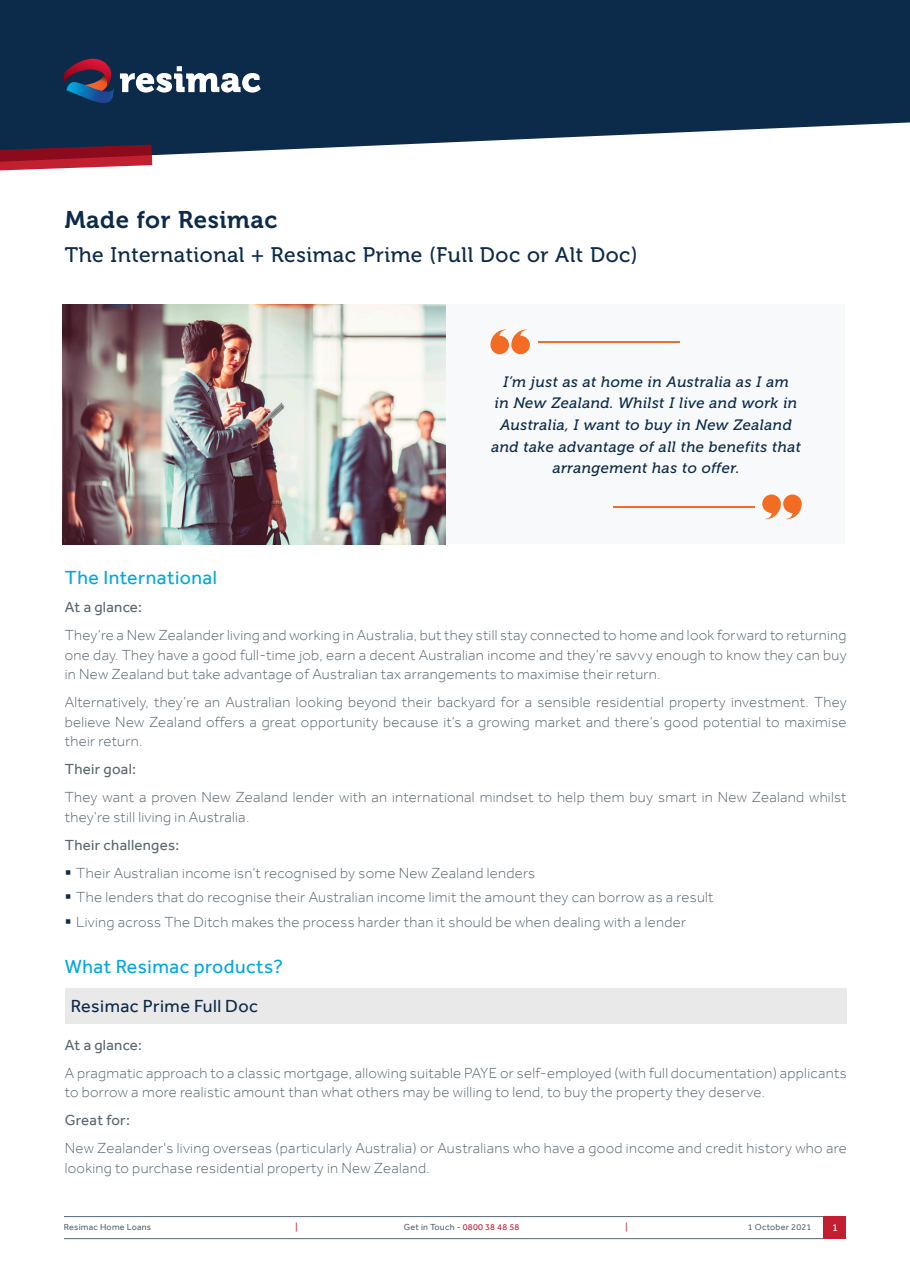
<style>
.page{position:relative;width:910px;height:1280px;background:#fff}
.page>*{position:absolute;margin:0;border:0;box-sizing:border-box;transform-origin:0 0}
.t1{font:24px "Museo 700";letter-spacing:.025em;color:#0c2a49}
.t2{font:21px "Museo 500";letter-spacing:.025em;color:#0c2a49}
.t3{font:19.5px "Effra";letter-spacing:.025em;color:#00a7df}
.t4{font:18px "Effra";letter-spacing:.025em;color:#0c2a49}
.t5{font:300 15px/19.5px "Effra";letter-spacing:.02em;color:#596670}
.t6{font:italic 15px/21.6px "Museo 500";letter-spacing:.03em;color:#0c2a49;text-align:center}
.t7{font:15px "Effra";letter-spacing:.02em;color:#596670}
.t8{font:10.5px "Effra";color:#fff}
.t9{font:9px "Effra";letter-spacing:.025em;color:#5a6670}
.t10{font:9px "Effra";color:#c21f31}
.s1{color:#0c2a49}
.s2{color:#c21f31}
</style>
<div class="page">
<div style="left:63px;top:305px;width:782px;height:239px;background:#f7f9fa"></div>
<div style="left:65px;top:988px;width:782px;height:35px;background:#e9e9ea"></div>
<svg style="left:490px;top:329px;width:40px;height:25px"></svg>
<hr style="left:538px;top:342px;width:141px;height:1px;background:#f36c24">
<svg style="left:762px;top:494px;width:40px;height:25px"></svg>
<hr style="left:613px;top:506px;width:141px;height:1px;background:#f36c24">
<img style="left:63px;top:305px;width:382px;height:239px">
<div style="left:824px;top:1216px;width:22px;height:23px;background:#c21f31"></div>
<hr style="left:64px;top:1216px;width:760px;height:1px;background:#5a6670">
<hr style="left:64px;top:1238px;width:760px;height:1px;background:#5a6670">
<svg style="left:0;top:0;width:910px;height:162px;background:#2a4460"></svg>
<svg style="left:0;top:145px;width:152px;height:26px;background:#a23243"></svg>
<svg style="left:64px;top:59px;width:50px;height:44px;background:#453657"></svg>
<svg style="left:120px;top:66px;width:141px;height:27px"></svg>
<p class="t1" style="left:65px;top:206px;width:214px">Made for Resimac</p>
<p class="t2" style="left:65px;top:243px;width:575px">The International + Resimac Prime (Full Doc or Alt Doc)</p>
<p class="t6" style="left:491px;top:371px;width:311px">I’m just as at home in Australia as I am<br>in New Zealand. Whilst I live and work in Australia, I want to buy in New Zealand and take advantage of all the benefits that arrangement has to offer.</p>
<p class="t3" style="left:65px;top:566px;width:154px">The International</p>
<p class="t7" style="left:65px;top:598px;width:79px">At a glance:</p>
<p class="t5" style="left:65px;top:625px;width:783px;text-align:justify">They’re a New Zealander living and working in Australia, but they still stay connected to home and look forward to returning one day. They have a good full-time job, earn a decent Australian income and they’re savvy enough to know they can buy in New Zealand but take advantage of Australian tax arrangements to maximise their return.</p>
<p class="t5" style="left:65px;top:692px;width:783px;text-align:justify">Alternatively, they’re an Australian looking beyond their backyard for a sensible residential property investment. They believe New Zealand offers a great opportunity because it’s a growing market and there’s good potential to maximise their return.</p>
<p class="t7" style="left:65px;top:760px;width:73px">Their goal:</p>
<p class="t5" style="left:65px;top:787px;width:783px">They want a proven New Zealand lender with an international mindset to help them buy smart in New Zealand whilst they’re still living in Australia.</p>
<p class="t7" style="left:65px;top:836px;width:116px">Their challenges:</p>
<p class="t5" style="left:65px;top:863px;width:472px"><span class="s1">▪</span> Their Australian income isn’t recognised by some New Zealand lenders</p>
<p class="t5" style="left:65px;top:886px;width:650px"><span class="s1">▪</span> The lenders that do recognise their Australian income limit the amount they can borrow as a result</p>
<p class="t5" style="left:65px;top:912px;width:623px"><span class="s1">▪</span> Living across The Ditch makes the process harder than it should be when dealing with a lender</p>
<p class="t3" style="left:65px;top:955px;width:220px">What Resimac products?</p>
<p class="t4" style="left:71px;top:995px;width:189px">Resimac Prime Full Doc</p>
<p class="t7" style="left:65px;top:1036px;width:79px">At a glance:</p>
<p class="t5" style="left:65px;top:1063px;width:783px">A pragmatic approach to a classic mortgage, allowing suitable PAYE or self-employed (with full documentation) applicants to borrow a more realistic amount than what others may be willing to lend, to buy the property they deserve.</p>
<p class="t7" style="left:65px;top:1111px;width:67px">Great for:</p>
<p class="t5" style="left:65px;top:1138px;width:783px">New Zealander's living overseas (particularly Australia) or Australians who have a good income and credit history who are looking to purchase residential property in New Zealand.</p>
<p class="t9" style="left:64px;top:1222px;width:89px">Resimac Home Loans</p>
<p class="t10" style="left:296px;top:1222px;width:4px">|</p>
<p class="t9" style="left:404px;top:1222px;width:117px">Get in Touch - <span class="s2">0800 38 48 58</span></p>
<p class="t10" style="left:625px;top:1222px;width:4px">|</p>
<p class="t9" style="left:748px;top:1222px;width:65px">1 October 2021</p>
<p class="t8" style="left:832px;top:1221px;width:7px">1</p>
</div>
